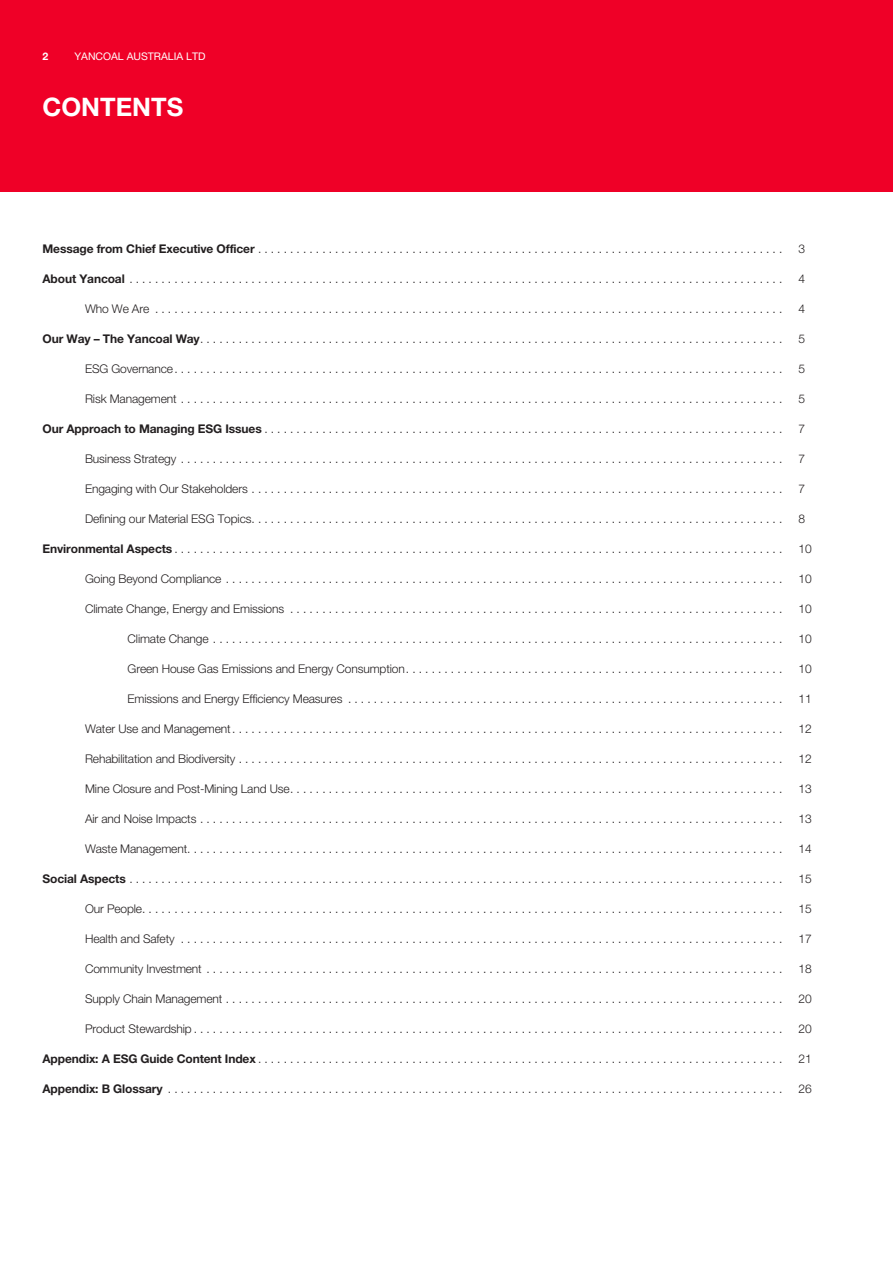
<style>
.page{position:relative;width:893px;height:1263px;background:#fff}
.page>*{position:absolute;margin:0;border:0;box-sizing:border-box;transform-origin:0 0}
.t1{font:700 25.5px "Helvetica Neue LT Std";color:#fff}
.t2{font:300 12px "Helvetica Neue LT Std";letter-spacing:-.01em;color:#231f20}
.t3{font:10.5px "Helvetica Neue LT Std";color:#fff}
.t4{font:700 10.5px "Helvetica Neue LT Std";color:#fff}
.s1{font-weight:700}
</style>
<div class="page">
<div style="left:0;top:0;width:893px;height:191px;background:#ef0027"></div>
<p class="t4" style="left:43px;top:50px;width:7px">2</p>
<p class="t3" style="left:74px;top:50px;width:133px">YANCOAL AUSTRALIA LTD</p>
<h1 class="t1" style="left:43px;top:91px;width:142px">CONTENTS</h1>
<p class="t2" style="left:43px;top:241px;width:741px"><span class="s1">Message from Chief Executive Officer</span> ..................................................................................</p>
<p class="t2" style="left:799px;top:241px;width:8px">3</p>
<p class="t2" style="left:43px;top:271px;width:741px"><span class="s1">About Yancoal</span> ......................................................................................................</p>
<p class="t2" style="left:799px;top:271px;width:8px">4</p>
<p class="t2" style="left:85px;top:301px;width:699px">Who We Are ..................................................................................................</p>
<p class="t2" style="left:799px;top:301px;width:8px">4</p>
<p class="t2" style="left:43px;top:331px;width:741px"><span class="s1">Our Way – The Yancoal Way</span>...........................................................................................</p>
<p class="t2" style="left:799px;top:331px;width:8px">5</p>
<p class="t2" style="left:85px;top:361px;width:699px">ESG Governance...............................................................................................</p>
<p class="t2" style="left:799px;top:361px;width:8px">5</p>
<p class="t2" style="left:85px;top:391px;width:699px">Risk Management ..............................................................................................</p>
<p class="t2" style="left:799px;top:391px;width:8px">5</p>
<p class="t2" style="left:43px;top:421px;width:741px"><span class="s1">Our Approach to Managing ESG Issues</span>.................................................................................</p>
<p class="t2" style="left:799px;top:421px;width:8px">7</p>
<p class="t2" style="left:85px;top:451px;width:699px">Business Strategy ..............................................................................................</p>
<p class="t2" style="left:799px;top:451px;width:8px">7</p>
<p class="t2" style="left:85px;top:481px;width:699px">Engaging with Our Stakeholders ...................................................................................</p>
<p class="t2" style="left:799px;top:481px;width:8px">7</p>
<p class="t2" style="left:85px;top:511px;width:699px">Defining our Material ESG Topics...................................................................................</p>
<p class="t2" style="left:799px;top:511px;width:8px">8</p>
<p class="t2" style="left:43px;top:541px;width:741px"><span class="s1">Environmental Aspects</span>...............................................................................................</p>
<p class="t2" style="left:799px;top:541px;width:15px">10</p>
<p class="t2" style="left:85px;top:571px;width:699px">Going Beyond Compliance .......................................................................................</p>
<p class="t2" style="left:799px;top:571px;width:15px">10</p>
<p class="t2" style="left:85px;top:601px;width:699px">Climate Change, Energy and Emissions .............................................................................</p>
<p class="t2" style="left:799px;top:601px;width:15px">10</p>
<p class="t2" style="left:128px;top:631px;width:656px">Climate Change .........................................................................................</p>
<p class="t2" style="left:799px;top:631px;width:15px">10</p>
<p class="t2" style="left:128px;top:661px;width:656px">Green House Gas Emissions and Energy Consumption...........................................................</p>
<p class="t2" style="left:799px;top:661px;width:15px">10</p>
<p class="t2" style="left:128px;top:691px;width:656px">Emissions and Energy Efficiency Measures ....................................................................</p>
<p class="t2" style="left:799px;top:691px;width:15px">11</p>
<p class="t2" style="left:85px;top:721px;width:699px">Water Use and Management......................................................................................</p>
<p class="t2" style="left:799px;top:721px;width:15px">12</p>
<p class="t2" style="left:85px;top:751px;width:699px">Rehabilitation and Biodiversity .....................................................................................</p>
<p class="t2" style="left:799px;top:751px;width:15px">12</p>
<p class="t2" style="left:85px;top:781px;width:699px">Mine Closure and Post-Mining Land Use.............................................................................</p>
<p class="t2" style="left:799px;top:781px;width:15px">13</p>
<p class="t2" style="left:85px;top:811px;width:699px">Air and Noise Impacts ...........................................................................................</p>
<p class="t2" style="left:799px;top:811px;width:15px">13</p>
<p class="t2" style="left:85px;top:841px;width:699px">Waste Management.............................................................................................</p>
<p class="t2" style="left:799px;top:841px;width:15px">14</p>
<p class="t2" style="left:43px;top:871px;width:741px"><span class="s1">Social Aspects</span> ......................................................................................................</p>
<p class="t2" style="left:799px;top:871px;width:15px">15</p>
<p class="t2" style="left:85px;top:901px;width:699px">Our People....................................................................................................</p>
<p class="t2" style="left:799px;top:901px;width:15px">15</p>
<p class="t2" style="left:85px;top:931px;width:699px">Health and Safety ..............................................................................................</p>
<p class="t2" style="left:799px;top:931px;width:15px">17</p>
<p class="t2" style="left:85px;top:961px;width:699px">Community Investment ..........................................................................................</p>
<p class="t2" style="left:799px;top:961px;width:15px">18</p>
<p class="t2" style="left:85px;top:991px;width:699px">Supply Chain Management .......................................................................................</p>
<p class="t2" style="left:799px;top:991px;width:15px">20</p>
<p class="t2" style="left:85px;top:1021px;width:699px">Product Stewardship............................................................................................</p>
<p class="t2" style="left:799px;top:1021px;width:15px">20</p>
<p class="t2" style="left:43px;top:1051px;width:741px"><span class="s1">Appendix: A ESG Guide Content Index</span>..................................................................................</p>
<p class="t2" style="left:799px;top:1051px;width:15px">21</p>
<p class="t2" style="left:43px;top:1081px;width:741px"><span class="s1">Appendix: B Glossary</span> ................................................................................................</p>
<p class="t2" style="left:799px;top:1081px;width:15px">26</p>
</div>
